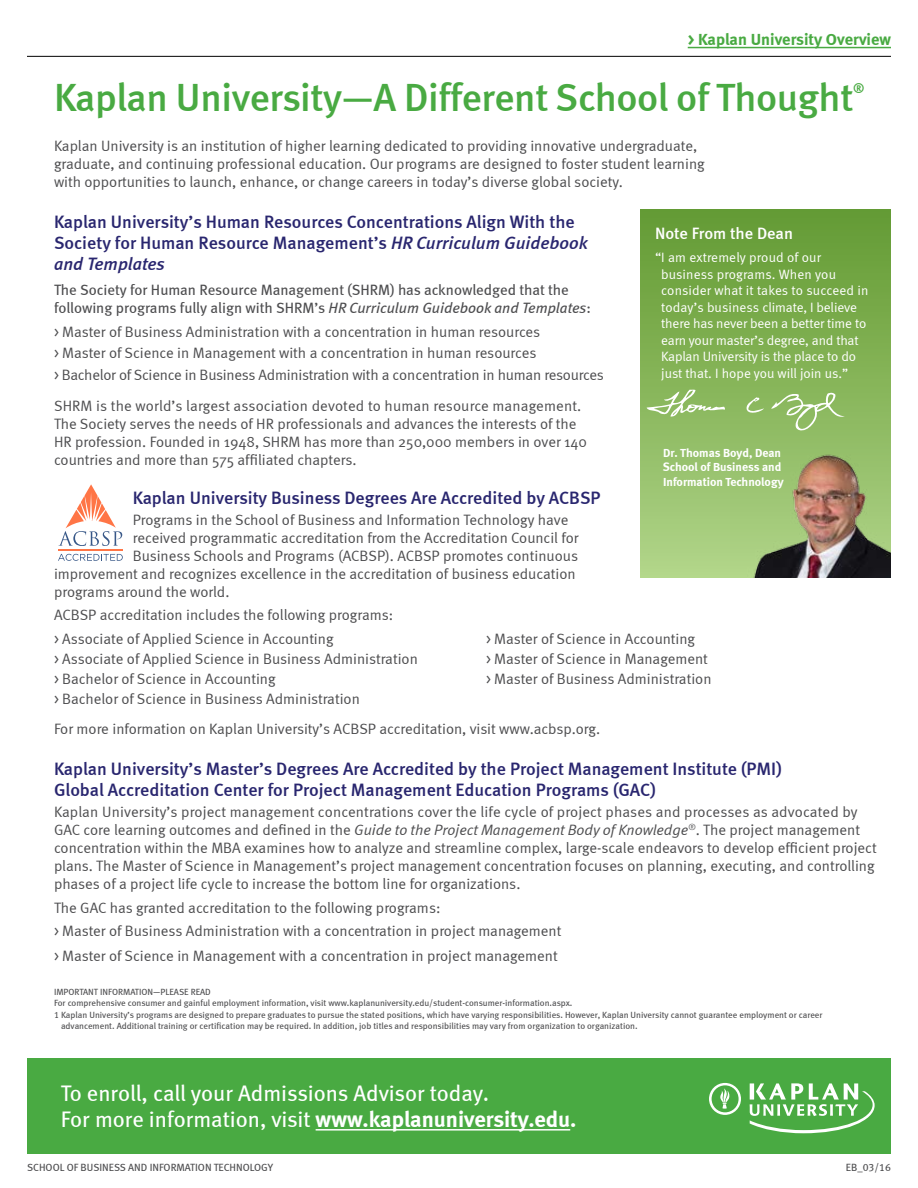
<style>
.page{position:relative;width:918px;height:1188px;background:#fff}
.page>*{position:absolute;margin:0;border:0;box-sizing:border-box;transform-origin:0 0}
.t1{font:500 39.45px "Meta";letter-spacing:-.01em;color:#49aa42}
.t2{font:22.5px "Meta Bold LF";color:#fff}
.t3{font:22.5px "Meta Book LF";letter-spacing:-.005em;color:#fff}
.t4{font:500 18px/21px "Meta";color:#29266f}
.t5{font:16.5px "Meta Bold LF";color:#49aa42}
.t6{font:16.5px "Meta Medium LF";color:#fff}
.t7{font:15px/18px "Meta Normal";color:#4d4d4f}
.t8{font:15px/18px "Meta";color:#4d4d4f}
.t9{font:13.5px/16.5px "Meta Normal LF";letter-spacing:-.01em;color:#fff}
.t10{font:500 13.5px "Meta";color:#49aa42}
.t11{font:700 12px/14.4px "Meta";color:#fff}
.t12{font:10.5px "Meta Book LF";color:#4d4d4f}
.t13{font:9px/10.8px "Meta Book LF";color:#4d4d4f}
.s1{font-style:italic}
.s2{font-family:"Meta Book LF"}
</style>
<div class="page">
<div style="left:27px;top:1059px;width:864px;height:95px;background:#49aa42"></div>
<svg style="left:750px;top:1083px;width:125px;height:50px"></svg>
<svg style="left:709px;top:1083px;width:32px;height:32px"></svg>
<hr style="left:688px;top:47px;width:203px;height:1px;background:#49aa42">
<hr style="left:27px;top:56px;width:864px;height:1px;background:#000">
<hr style="left:58px;top:549px;width:64px;height:1px;background:#ff7546">
<svg style="left:58px;top:484px;width:64px;height:62px"></svg>
<svg style="left:58px;top:554px;width:65px;height:7px"></svg>
<hr style="left:316px;top:1129px;width:254px;height:2px;background:#fff">
<div style="left:640px;top:209px;width:251px;height:368px;background:linear-gradient(to bottom,#629932,#b1d488)"></div>
<img style="left:730px;top:420px;width:161px;height:157px">
<svg style="left:771px;top:392px;width:74px;height:38px"></svg>
<svg style="left:746px;top:397px;width:18px;height:19px"></svg>
<svg style="left:647px;top:390px;width:78px;height:27px"></svg>
<p class="t5" style="left:688px;top:29px;width:205px">&gt; Kaplan University Overview</p>
<h1 class="t1" style="left:54px;top:74px;width:801px">Kaplan University—A Different School of Thought</h1>
<p class="t10" style="left:853px;top:80px;width:13px">®</p>
<p class="t7" style="left:54px;top:137px;width:652px">Kaplan University is an institution of higher learning dedicated to providing innovative undergraduate, graduate, and continuing professional education. Our programs are designed to foster student learning with opportunities to launch, enhance, or change careers in today’s diverse global society.</p>
<p class="t4" style="left:54px;top:212px;width:535px">Kaplan University’s Human Resources Concentrations Align With the<br>Society for Human Resource Management’s <span class="s1">HR Curriculum Guidebook and Templates</span></p>
<p class="t8" style="left:54px;top:281px;width:538px">The Society for Human Resource Management (SHRM) has acknowledged that the following programs fully align with SHRM’s <span class="s1">HR Curriculum Guidebook and Templates</span>:</p>
<p class="t7" style="left:54px;top:321px;width:552px;line-height:21.5px">&gt; Master of Business Administration with a concentration in human resources<br>&gt; Master of Science in Management with a concentration in human resources<br>&gt; Bachelor of Science in Business Administration with a concentration in human resources</p>
<p class="t7" style="left:54px;top:397px;width:535px">SHRM is the world’s largest association devoted to human resource management.<br>The Society serves the needs of HR professionals and advances the interests of the HR profession. Founded in 1948, SHRM has more than 250,000 members in over 140 countries and more than 575 affiliated chapters.</p>
<p class="t4" style="left:133px;top:487px;width:469px">Kaplan University Business Degrees Are Accredited by ACBSP</p>
<p class="t7" style="left:133px;top:511px;width:437px">Programs in the School of Business and Information Technology have</p>
<p class="t7" style="left:133px;top:529px;width:447px">received programmatic accreditation from the Accreditation Council for</p>
<p class="t7" style="left:133px;top:547px;width:447px">Business Schools and Programs (ACBSP). ACBSP promotes continuous</p>
<p class="t7" style="left:54px;top:565px;width:523px">improvement and recognizes excellence in the accreditation of business education</p>
<p class="t7" style="left:54px;top:583px;width:177px">programs around the world.</p>
<p class="t7" style="left:54px;top:603px;width:341px;line-height:23.2px">ACBSP accreditation includes the following programs: &gt; Associate of Applied Science in Accounting</p>
<p class="t6" style="left:655px;top:224px;width:140px">Note From the Dean</p>
<p class="t9" style="left:661px;top:249px;width:209px;text-indent:-6px">“I am extremely proud of our business programs. When you consider what it takes to succeed in today’s business climate, I believe there has never been a better time to earn your master’s degree, and that Kaplan University is the place to do just that. I hope you will join us.”</p>
<p class="t11" style="left:663px;top:445px;width:122px">Dr. Thomas Boyd, Dean<br>School of Business and<br>Information Technology</p>
<p class="t7" style="left:486px;top:629px;width:211px">&gt; Master of Science in Accounting</p>
<p class="t7" style="left:54px;top:649px;width:365px">&gt; Associate of Applied Science in Business Administration</p>
<p class="t7" style="left:486px;top:649px;width:223px">&gt; Master of Science in Management</p>
<p class="t7" style="left:54px;top:669px;width:223px">&gt; Bachelor of Science in Accounting</p>
<p class="t7" style="left:486px;top:669px;width:227px">&gt; Master of Business Administration</p>
<p class="t7" style="left:54px;top:683px;width:548px;line-height:30px">&gt; Bachelor of Science in Business Administration<br>For more information on Kaplan University’s ACBSP accreditation, visit www.acbsp.org.</p>
<p class="t4" style="left:54px;top:758px;width:729px">Kaplan University’s Master’s Degrees Are Accredited by the Project Management Institute (PMI)<br>Global Accreditation Center for Project Management Education Programs (GAC)</p>
<p class="t7" style="left:54px;top:803px;width:824px">Kaplan University’s project management concentrations cover the life cycle of project phases and processes as advocated by GAC core learning outcomes and defined in the <span class="s1">Guide to the Project Management Body of Knowledge</span><sup>®</sup>. The project management concentration within the MBA examines how to analyze and streamline complex, large-scale endeavors to develop efficient project plans. The Master of Science in Management’s project management concentration focuses on planning, executing, and controlling phases of a project life cycle to increase the bottom line for organizations.</p>
<p class="t7" style="left:54px;top:896px;width:509px;line-height:23.4px">The GAC has granted accreditation to the following programs:<br>&gt; Master of Business Administration with a concentration in project management</p>
<p class="t7" style="left:54px;top:946px;width:505px">&gt; Master of Science in Management with a concentration in project management</p>
<p class="t13" style="left:54px;top:986px;width:520px">IMPORTANT INFORMATION—PLEASE READ<br>For comprehensive consumer and gainful employment information, visit www.kaplanuniversity.edu/student-consumer-information.aspx.</p>
<p class="t13" style="left:61px;top:1010px;width:763px;text-indent:-7px">1 Kaplan University’s programs are designed to prepare graduates to pursue the stated positions, which have varying responsibilities. However, Kaplan University cannot guarantee employment or career advancement. Additional training or certification may be required. In addition, job titles and responsibilities may vary from organization to organization.</p>
<h2 class="t3" style="left:61px;top:1080px;width:430px">To enroll, call your Admissions Advisor today.</h2>
<h2 class="t2" style="left:61px;top:1106px;width:517px"><span class="s2">For more information, visit</span> www.kaplanuniversity.edu.</h2>
<p class="t12" style="left:27px;top:1161px;width:248px">SCHOOL OF BUSINESS AND INFORMATION TECHNOLOGY</p>
<p class="t12" style="left:846px;top:1161px;width:47px">EB_03/16</p>
</div>
